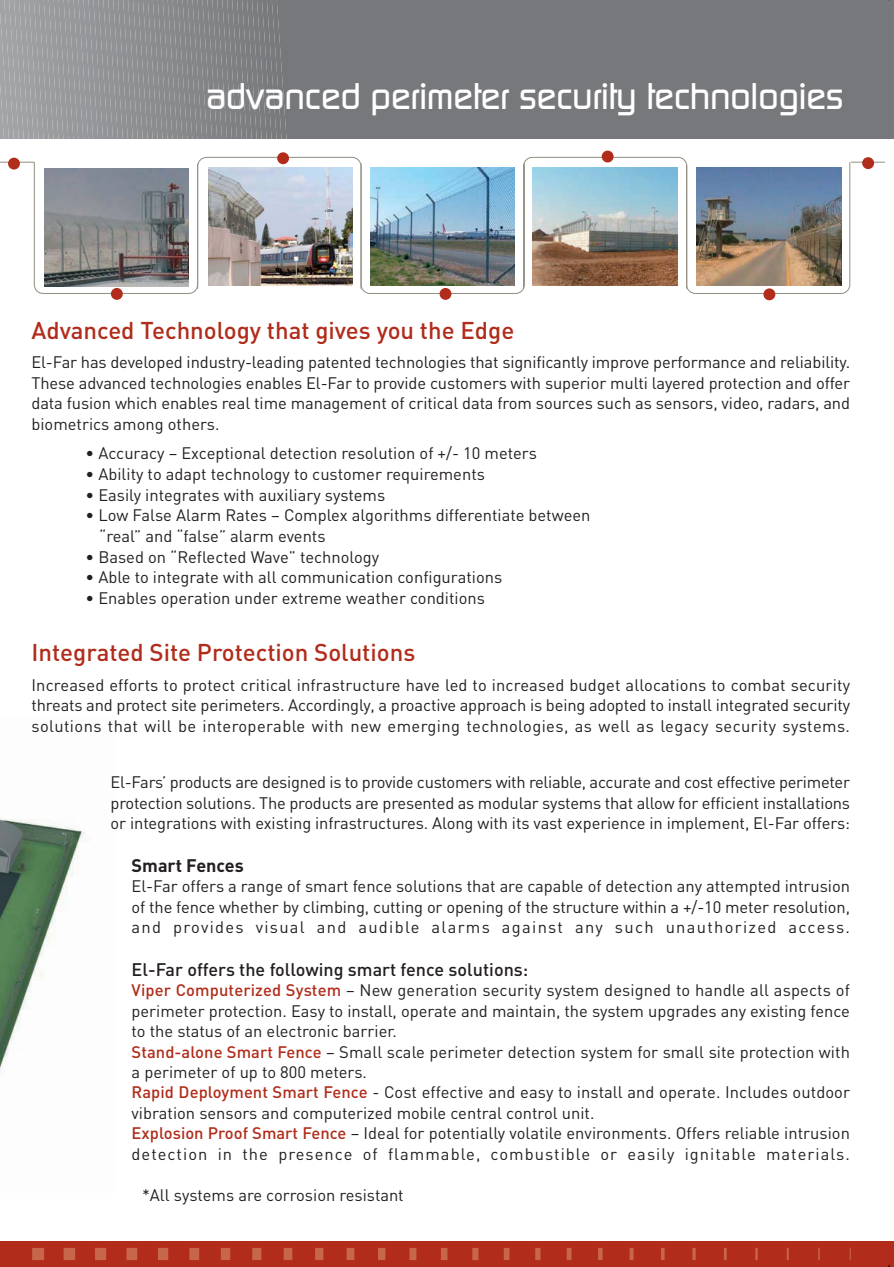
<style>
.page{position:relative;width:894px;height:1267px;background:#fff}
.page>*{position:absolute;margin:0;border:0;box-sizing:border-box;transform-origin:0 0}
.t1{font:500 36px "Dicot";letter-spacing:-.01em;color:#fff}
.t2{font:500 24px "DIN";color:#b12c1a}
.t3{font:500 18px "DIN";color:#231f20}
.t4{font:700 18px "DIN";color:#231f20}
.t5{font:16.5px/20.4px "DIN";color:#231f20;text-align:justify}
.s1{font-weight:500;color:#b12c1a}
</style>
<div class="page">
<img style="left:0;top:819px;width:85px;height:255px">
<div style="left:0;top:1241px;width:894px;height:25px;background:#b12c1a"></div>
<svg style="left:849px;top:1248px;width:1px;height:12px"></svg>
<svg style="left:818px;top:1248px;width:1px;height:12px"></svg>
<svg style="left:786px;top:1248px;width:2px;height:12px"></svg>
<svg style="left:755px;top:1248px;width:2px;height:12px"></svg>
<svg style="left:724px;top:1248px;width:2px;height:12px"></svg>
<svg style="left:692px;top:1248px;width:3px;height:12px"></svg>
<svg style="left:661px;top:1248px;width:3px;height:12px"></svg>
<svg style="left:629px;top:1248px;width:4px;height:12px"></svg>
<hr style="left:598px;top:1247px;width:4px;height:13px;background:#c7664a">
<div style="left:566px;top:1247px;width:5px;height:13px;background:#c7664a"></div>
<div style="left:535px;top:1247px;width:5px;height:13px;background:#c7664a"></div>
<div style="left:504px;top:1247px;width:5px;height:13px;background:#c7664a"></div>
<div style="left:472px;top:1247px;width:6px;height:13px;background:#c7664a"></div>
<div style="left:441px;top:1247px;width:6px;height:13px;background:#c7664a"></div>
<div style="left:409px;top:1247px;width:7px;height:13px;background:#c7664a"></div>
<div style="left:378px;top:1247px;width:7px;height:13px;background:#c7664a"></div>
<div style="left:346px;top:1247px;width:8px;height:13px;background:#c7664a"></div>
<div style="left:315px;top:1247px;width:8px;height:13px;background:#c7664a"></div>
<div style="left:284px;top:1247px;width:8px;height:13px;background:#c7664a"></div>
<div style="left:252px;top:1247px;width:9px;height:13px;background:#c7664a"></div>
<div style="left:221px;top:1247px;width:9px;height:13px;background:#c7664a"></div>
<div style="left:189px;top:1247px;width:10px;height:13px;background:#c7664a"></div>
<div style="left:158px;top:1247px;width:10px;height:13px;background:#c7664a"></div>
<div style="left:126px;top:1247px;width:11px;height:13px;background:#c7664a"></div>
<div style="left:95px;top:1247px;width:11px;height:13px;background:#c7664a"></div>
<div style="left:64px;top:1247px;width:11px;height:13px;background:#c7664a"></div>
<div style="left:32px;top:1247px;width:12px;height:13px;background:#c7664a"></div>
<div style="left:299px;top:0;width:595px;height:138px;background:#77787b"></div>
<svg style="left:0;top:0;width:299px;height:138px;background:#8e9092"></svg>
<svg style="left:33px;top:156px;width:818px;height:138px"></svg>
<hr style="left:0;top:162px;width:34px;height:1px;background:#939284">
<hr style="left:851px;top:162px;width:34px;height:1px;background:#939284">
<div style="left:277px;top:152px;width:12px;height:12px;background:#b12c1a;border-radius:50%"></div>
<div style="left:8px;top:158px;width:12px;height:11px;background:#b12c1a;border-radius:50%"></div>
<div style="left:439px;top:288px;width:12px;height:12px;background:#b12c1a;border-radius:50%"></div>
<div style="left:601px;top:151px;width:12px;height:11px;background:#b12c1a;border-radius:50%"></div>
<div style="left:862px;top:157px;width:12px;height:12px;background:#b12c1a;border-radius:50%"></div>
<div style="left:763px;top:288px;width:12px;height:12px;background:#b12c1a;border-radius:50%"></div>
<img style="left:44px;top:169px;width:145px;height:117px">
<img style="left:208px;top:167px;width:145px;height:118px">
<img style="left:370px;top:167px;width:144px;height:118px">
<img style="left:533px;top:167px;width:144px;height:118px">
<img style="left:697px;top:167px;width:144px;height:118px">
<div style="left:111px;top:288px;width:12px;height:12px;background:#b12c1a;border-radius:50%"></div>
<svg style="left:888px;top:0;width:1px;height:35px"></svg>
<h1 class="t1" style="left:206px;top:83px;width:639px">advanced perimeter security technologies</h1>
<h2 class="t2" style="left:31px;top:322px;width:484px">Advanced Technology that gives you the Edge</h2>
<p class="t5" style="left:31px;top:354px;width:820px">El-Far has developed industry-leading patented technologies that significantly improve performance and reliability.<br>These advanced technologies enables El-Far to provide customers with superior multi layered protection and offer data fusion which enables real time management of critical data from sources such as sensors, video, radars, and biometrics among others.</p>
<p class="t5" style="left:85px;top:445px;width:453px">• Accuracy – Exceptional detection resolution of +/- 10 meters</p>
<p class="t5" style="left:85px;top:466px;width:401px">• Ability to adapt technology to customer requirements</p>
<p class="t5" style="left:85px;top:486px;width:301px">• Easily integrates with auxiliary systems</p>
<p class="t5" style="left:99px;top:507px;width:493px;text-indent:-14px">• Low False Alarm Rates – Complex algorithms differentiate between “real” and “false” alarm events</p>
<p class="t5" style="left:85px;top:548px;width:295px">• Based on “Reflected Wave” technology</p>
<p class="t5" style="left:85px;top:569px;width:418px">• Able to integrate with all communication configurations</p>
<p class="t5" style="left:85px;top:590px;width:401px">• Enables operation under extreme weather conditions</p>
<h2 class="t2" style="left:31px;top:644px;width:385px">Integrated Site Protection Solutions</h2>
<p class="t5" style="left:31px;top:676px;width:820px">Increased efforts to protect critical infrastructure have led to increased budget allocations to combat security threats and protect site perimeters. Accordingly, a proactive approach is being adopted to install integrated security solutions that will be interoperable with new emerging technologies, as well as legacy security systems.</p>
<p class="t5" style="left:111px;top:774px;width:741px">El-Fars’ products are designed is to provide customers with reliable, accurate and cost effective perimeter protection solutions. The products are presented as modular systems that allow for efficient installations or integrations with existing infrastructures. Along with its vast experience in implement, El-Far offers:</p>
<p class="t4" style="left:132px;top:859px;width:114px">Smart Fences</p>
<p class="t5" style="left:132px;top:878px;width:720px">El-Far offers a range of smart fence solutions that are capable of detection any attempted intrusion of the fence whether by climbing, cutting or opening of the structure within a +/-10 meter resolution, and provides visual and audible alarms against any such unauthorized access.</p>
<p class="t3" style="left:132px;top:962px;width:398px">El-Far offers the following smart fence solutions:</p>
<p class="t5" style="left:132px;top:981px;width:720px;text-align:left"><span class="s1">Viper Computerized System</span> – New generation security system designed to handle all aspects of perimeter protection. Easy to install, operate and maintain, the system upgrades any existing fence to the status of an electronic barrier.<br><span class="s1">Stand-alone Smart Fence</span> – Small scale perimeter detection system for small site protection with a perimeter of up to 800 meters.<br><span class="s1">Rapid Deployment Smart Fence</span> - Cost effective and easy to install and operate. Includes outdoor vibration sensors and computerized mobile central control unit.<br><span class="s1">Explosion Proof Smart Fence</span> – Ideal for potentially volatile environments. Offers reliable intrusion detection in the presence of flammable, combustible or easily ignitable materials.</p>
<p class="t5" style="left:142px;top:1186px;width:263px">*All systems are corrosion resistant</p>
</div>
